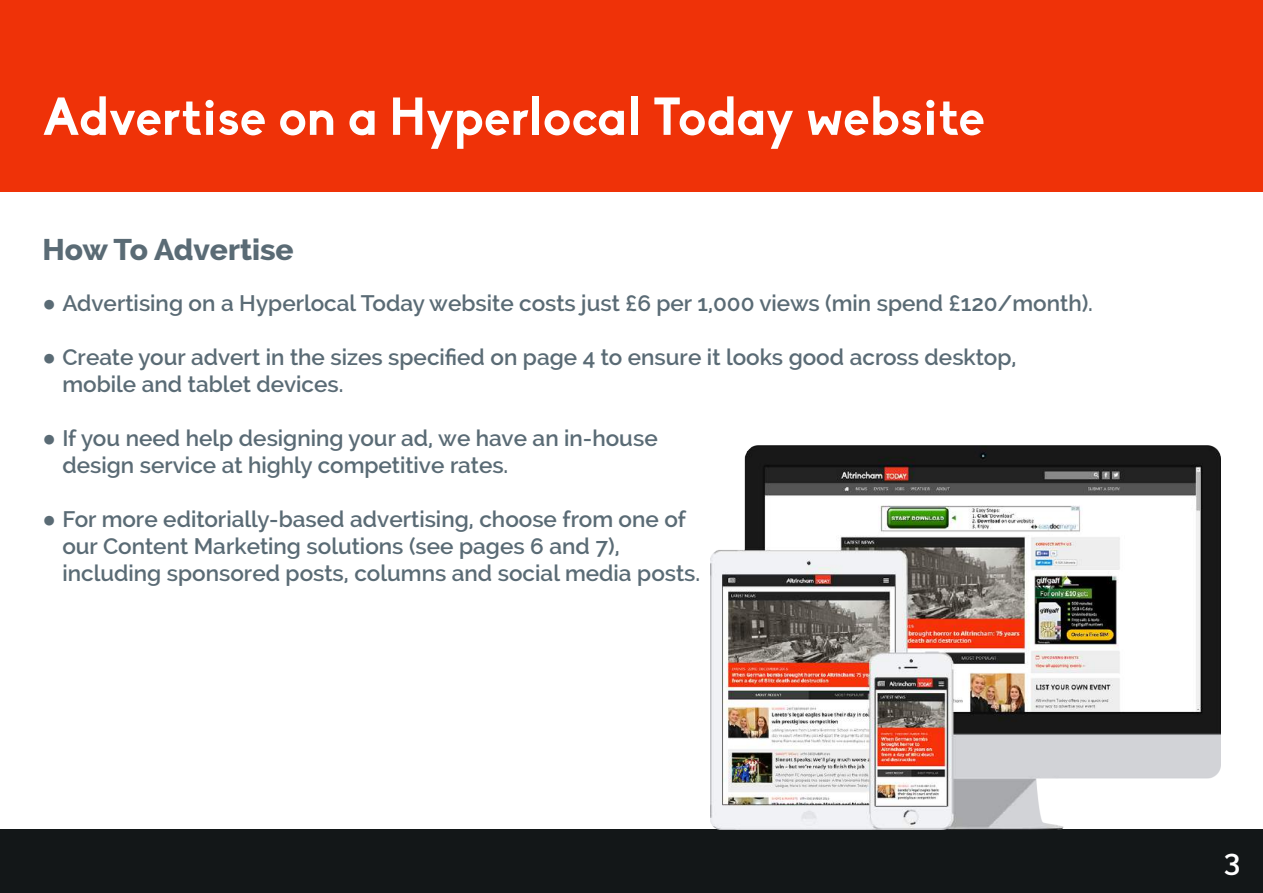
<style>
.page{position:relative;width:1263px;height:893px;background:#fff}
.page>*{position:absolute;margin:0;border:0;box-sizing:border-box;transform-origin:0 0}
.t1{font:700 52.5px "Biko";color:#fff}
.t2{font:800 30px "Raleway";color:#5a6b75}
.t3{font:600 30px "Raleway";color:#fff}
.t4{font:600 22.5px/27px "Raleway";color:#5a6b75}
.s1{font-family:"Arial";font-weight:400}
</style>
<div class="page">
<div style="left:0;top:829px;width:1263px;height:64px;background:#131718"></div>
<div style="left:0;top:0;width:1263px;height:191px;background:#ef3208"></div>
<img style="left:710px;top:445px;width:510px;height:384px">
<h1 class="t1" style="left:43px;top:85px;width:944px">Advertise on a Hyperlocal Today website</h1>
<h2 class="t2" style="left:43px;top:232px;width:253px">How To Advertise</h2>
<p class="t4" style="left:43px;top:290px;width:1052px"><span class="s1">●</span> Advertising on a Hyperlocal Today website costs just £6 per 1,000 views (min spend £120/month).</p>
<p class="t4" style="left:62px;top:344px;width:956px;text-indent:-20px"><span class="s1">●</span> Create your advert in the sizes specified on page 4 to ensure it looks good across desktop, mobile and tablet devices.</p>
<p class="t4" style="left:62px;top:425px;width:597px;text-indent:-20px"><span class="s1">●</span> If you need help designing your ad, we have an in-house design service at highly competitive rates.</p>
<p class="t4" style="left:62px;top:506px;width:639px;text-indent:-20px"><span class="s1">●</span> For more editorially-based advertising, choose from one of our Content Marketing solutions (see pages 6 and 7), including sponsored posts, columns and social media posts.</p>
<h2 class="t3" style="left:1224px;top:843px;width:18px">3</h2>
</div>
